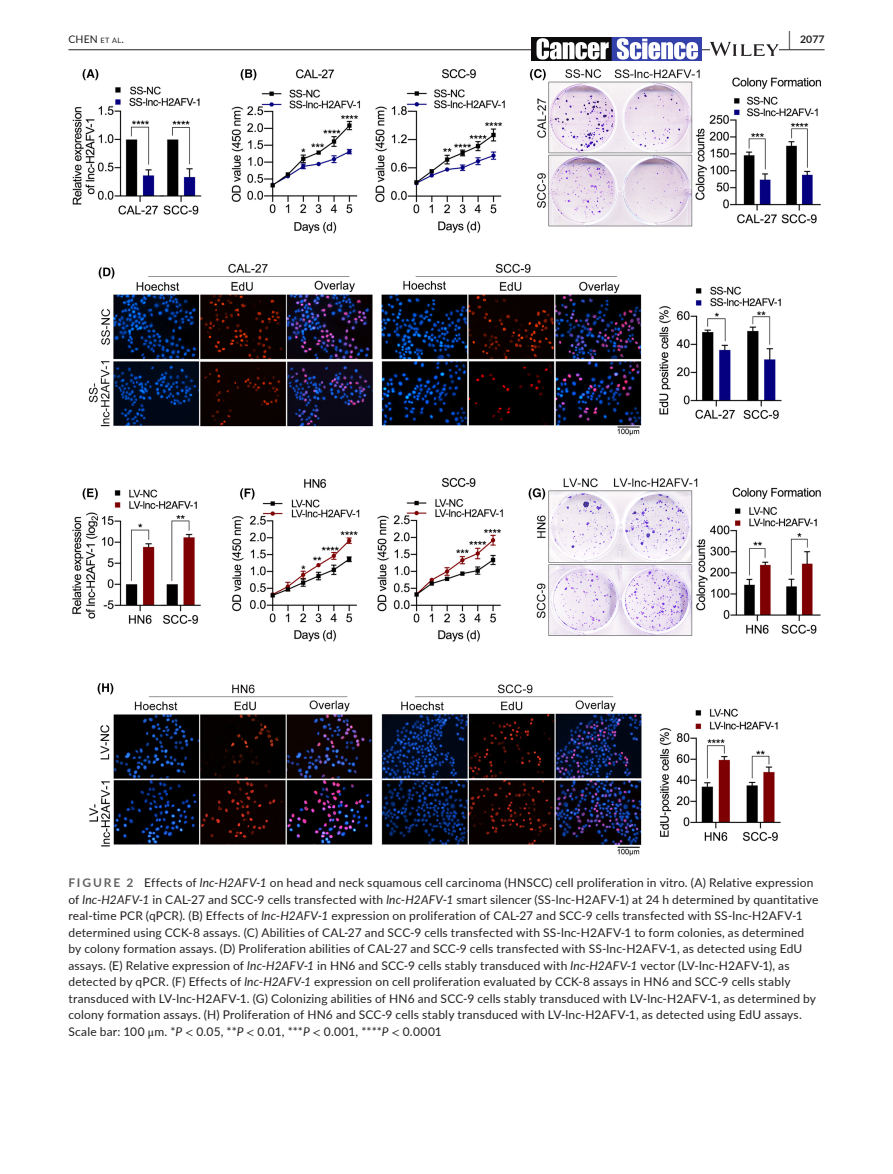
<style>
.page{position:relative;width:893px;height:1174px;background:#fff}
.page>*{position:absolute;margin:0;border:0;box-sizing:border-box;transform-origin:0 0}
.t1{font:12px/16.5px "Lato";letter-spacing:.015em;color:#231f20}
.t2{font:10.5px "Lato";color:#231f20}
.t3{font:700 10.5px "Lato";color:#231f20}
.s1{font-size:7.35px}
.s2{font-size:19.5px}
.s3{font-weight:700;color:#636366}
.s4{font-style:italic}
.s5{font-family:"STIX"}
</style>
<div class="page">
<hr style="left:68px;top:49px;width:756px;height:1px;background:#231f20">
<img style="left:531px;top:37px;width:170px;height:24px">
<svg style="left:710px;top:42px;width:69px;height:14px"></svg>
<img style="left:72px;top:69px;width:749px;height:786px">
<p class="t2" style="left:68px;top:31px;width:57px">CHEN <span class="s1">et al</span>.</p>
<p class="t3" style="left:789px;top:31px;width:37px"><span class="s2">|</span> 2077</p>
<p class="t1" style="left:68px;top:874px;width:751px"><span class="s3">FIGURE 2</span> Effects of <span class="s4">lnc</span>-<span class="s4">H2AFV</span>-<span class="s4">1</span> on head and neck squamous cell carcinoma (HNSCC) cell proliferation in vitro. (A) Relative expression of <span class="s4">lnc</span>-<span class="s4">H2AFV</span>-<span class="s4">1</span> in CAL-27 and SCC-9 cells transfected with <span class="s4">lnc</span>-<span class="s4">H2AFV</span>-<span class="s4">1</span> smart silencer (SS-lnc-H2AFV-1) at 24 h determined by quantitative real-time PCR (qPCR). (B) Effects of <span class="s4">lnc</span>-<span class="s4">H2AFV</span>-<span class="s4">1</span> expression on proliferation of CAL-27 and SCC-9 cells transfected with SS-lnc-H2AFV-1 determined using CCK-8 assays. (C) Abilities of CAL-27 and SCC-9 cells transfected with SS-lnc-H2AFV-1 to form colonies, as determined by colony formation assays. (D) Proliferation abilities of CAL-27 and SCC-9 cells transfected with SS-lnc-H2AFV-1, as detected using EdU assays. (E) Relative expression of <span class="s4">lnc</span>-<span class="s4">H2AFV</span>-<span class="s4">1</span> in HN6 and SCC-9 cells stably transduced with <span class="s4">lnc</span>-<span class="s4">H2AFV</span>-<span class="s4">1</span> vector (LV-lnc-H2AFV-1), as detected by qPCR. (F) Effects of <span class="s4">lnc</span>-<span class="s4">H2AFV</span>-<span class="s4">1</span> expression on cell proliferation evaluated by CCK-8 assays in HN6 and SCC-9 cells stably transduced with LV-lnc-H2AFV-1. (G) Colonizing abilities of HN6 and SCC-9 cells stably transduced with LV-lnc-H2AFV-1, as determined by colony formation assays. (H) Proliferation of HN6 and SCC-9 cells stably transduced with LV-lnc-H2AFV-1, as detected using EdU assays.<br>Scale bar: 100 <span class="s5">μ</span>m. *<span class="s4">P</span> <span class="s5">&lt;</span> 0.05, **<span class="s4">P</span> <span class="s5">&lt;</span> 0.01, ***<span class="s4">P</span> <span class="s5">&lt;</span> 0.001, ****<span class="s4">P</span> <span class="s5">&lt;</span> 0.0001</p>
</div>
